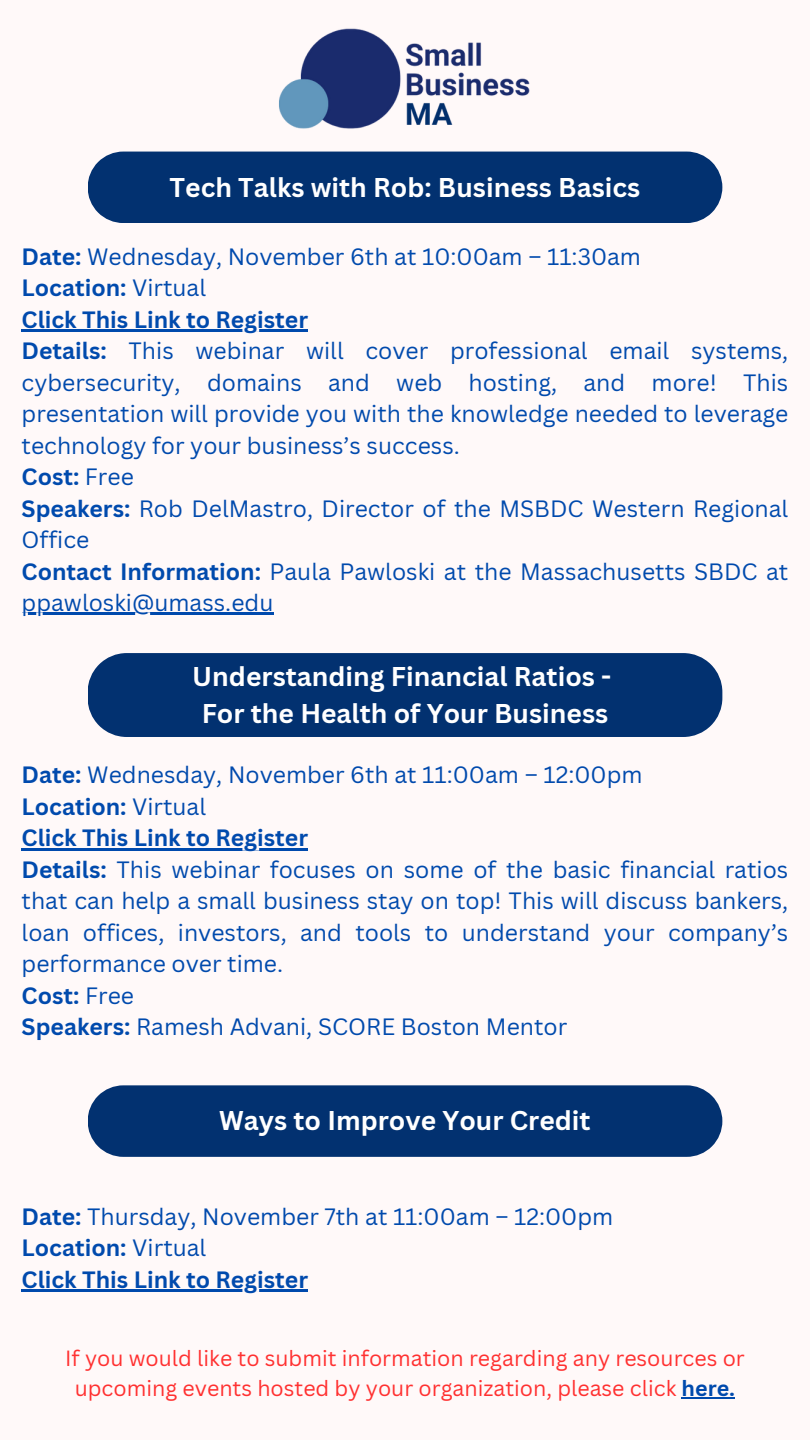
<style>
.page{position:relative;width:810px;height:1440px;background:#fff9f9}
.page>*{position:absolute;margin:0;border:0;box-sizing:border-box;transform-origin:0 0}
.t1{font:700 26.4px/36.8px "Canva Sans";color:#fff;text-align:center}
.t2{font:23px/31.5px "Canva Sans";color:#004aad;text-align:justify}
.t3{font:700 23px/31.5px "Canva Sans";color:#004aad}
.t4{font:21.4px/30px "Canva Sans";color:#ff3131;text-align:center}
.s1{font-weight:700}
.s2{font-weight:400}
.s3{font-weight:700;color:#004aad}
</style>
<div class="page">
<img style="left:268px;top:28px;width:274px;height:124px">
<hr style="left:682px;top:1398px;width:53px;height:1px;background:#004aad">
<div style="left:88px;top:152px;width:634px;height:71px;background:#023170"></div>
<hr style="left:22px;top:329px;width:286px;height:2px;background:#004aad">
<hr style="left:22px;top:613px;width:251px;height:2px;background:#004aad">
<div style="left:88px;top:653px;width:634px;height:84px;background:#023170"></div>
<hr style="left:22px;top:848px;width:286px;height:2px;background:#004aad">
<div style="left:88px;top:1085px;width:634px;height:72px;background:#023170"></div>
<hr style="left:22px;top:1289px;width:286px;height:3px;background:#004aad">
<p class="t1" style="left:170px;top:168px;width:472px">Tech Talks with Rob: Business Basics</p>
<p class="t2" style="left:22px;top:240px;width:621px"><span class="s1">Date:</span> Wednesday, November 6th at 10:00am – 11:30am</p>
<p class="t3" style="left:22px;top:272px;width:186px">Location: <span class="s2">Virtual</span></p>
<p class="t3" style="left:22px;top:303px;width:288px">Click This Link to Register</p>
<p class="t2" style="left:22px;top:335px;width:768px"><span class="s1">Details:</span> This webinar will cover professional email systems, cybersecurity, domains and web hosting, and more! This presentation will provide you with the knowledge needed to leverage technology for your business’s success.</p>
<p class="t3" style="left:22px;top:461px;width:114px">Cost: <span class="s2">Free</span></p>
<p class="t2" style="left:22px;top:492px;width:768px"><span class="s1">Speakers:</span> Rob DelMastro, Director of the MSBDC Western Regional<br>Office</p>
<h1 class="t2" style="left:22px;top:555px;width:768px"><span class="s1">Contact Information:</span> Paula Pawloski at the Massachusetts SBDC at</h1>
<p class="t2" style="left:22px;top:587px;width:253px">ppawloski@umass.edu</p>
<p class="t1" style="left:192px;top:657px;width:421px">Understanding Financial Ratios -<br>For the Health of Your Business</p>
<p class="t2" style="left:22px;top:759px;width:622px"><span class="s1">Date:</span> Wednesday, November 6th at 11:00am – 12:00pm</p>
<p class="t3" style="left:22px;top:790px;width:186px">Location: <span class="s2">Virtual</span></p>
<p class="t3" style="left:22px;top:822px;width:288px">Click This Link to Register</p>
<p class="t2" style="left:22px;top:853px;width:768px"><span class="s1">Details:</span> This webinar focuses on some of the basic financial ratios that can help a small business stay on top! This will discuss bankers, loan offices, investors, and tools to understand your company’s performance over time.</p>
<h1 class="t3" style="left:22px;top:979px;width:114px">Cost: <span class="s2">Free</span></h1>
<p class="t2" style="left:22px;top:1011px;width:547px"><span class="s1">Speakers:</span> Ramesh Advani, SCORE Boston Mentor</p>
<p class="t1" style="left:219px;top:1102px;width:373px">Ways to Improve Your Credit</p>
<p class="t2" style="left:22px;top:1200px;width:593px"><span class="s1">Date:</span> Thursday, November 7th at 11:00am – 12:00pm</p>
<p class="t3" style="left:22px;top:1232px;width:288px">Location: <span class="s2">Virtual<br></span>Click This Link to Register</p>
<h1 class="t4" style="left:65px;top:1343px;width:681px">If you would like to submit information regarding any resources or upcoming events hosted by your organization, please click <span class="s3">here.</span></h1>
</div>
